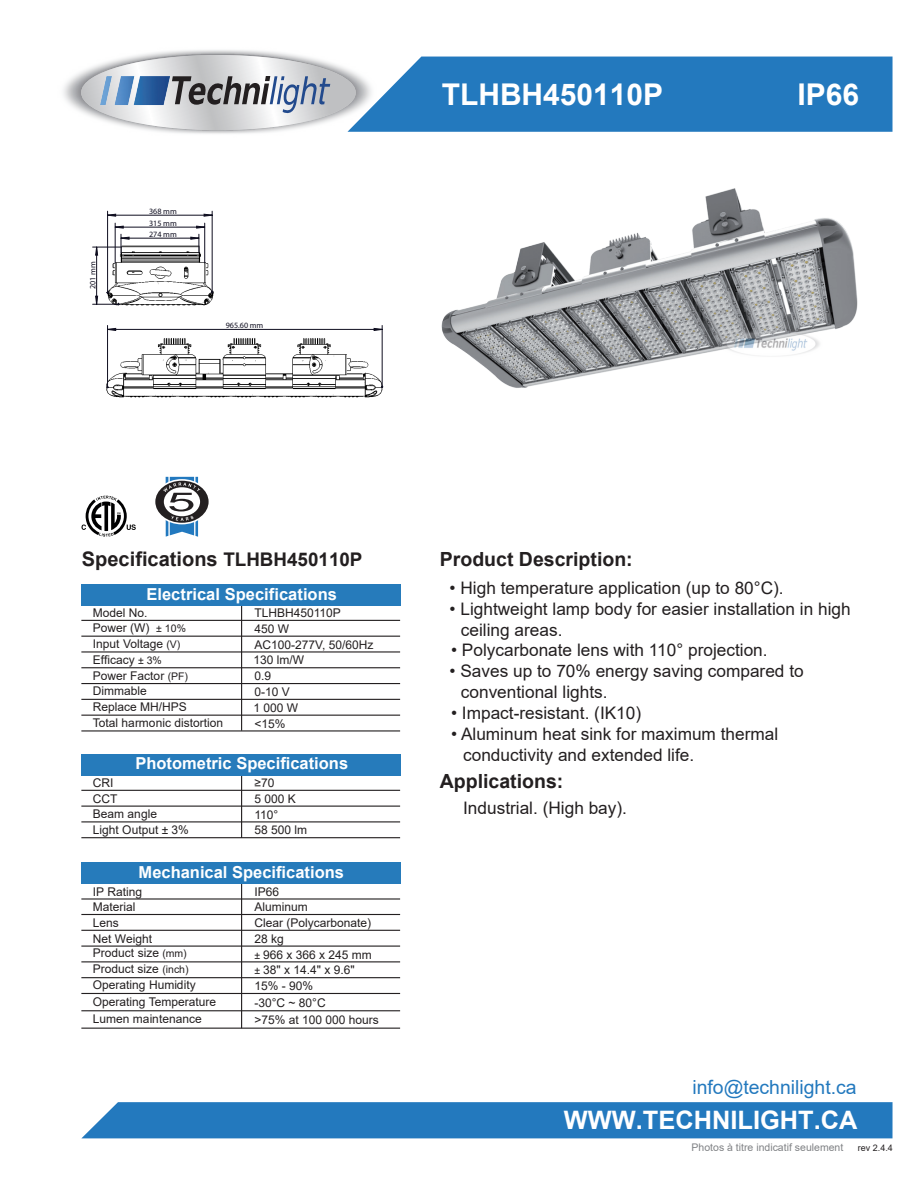
<style>
.page{position:relative;width:918px;height:1188px;background:#fff}
.page>*{position:absolute;margin:0;border:0;box-sizing:border-box;transform-origin:0 0}
.t1{font:700 30px "Arial";color:#fff}
.t2{font:700 25.35px "Arial";color:#fff}
.t3{font:700 20.1px "Arial";color:#231f20}
.t4{font:700 19.5px "Arial";color:#231f20}
.t5{font:19.35px "Arial";color:#2379be}
.t6{font:17.25px/20.7px "Arial";color:#231f20}
.t7{font:700 16.5px "Arial";color:#fff}
.t8{font:12px/15.6px "Arial";color:#231f20}
.t9{font:10.5px "Arial";color:#808285}
.t10{font:9px "Arial";color:#231f20}
.t11{font:8.1px/11.1px "Myriad Pro";color:#0f0e20}
.s1{font-size:18.9px}
.s2{font-size:10.5px}
</style>
<div class="page">
<div style="left:82px;top:1102px;width:811px;height:36px;background:#2379be"></div>
<svg style="left:378px;top:57px;width:515px;height:75px;background:#3b88c5"></svg>
<hr style="left:241px;top:880px;width:1px;height:148px;background:#231f20">
<hr style="left:81px;top:914px;width:319px;height:1px;background:#231f20">
<hr style="left:81px;top:898px;width:319px;height:2px;background:#231f20">
<hr style="left:81px;top:930px;width:319px;height:1px;background:#231f20">
<hr style="left:81px;top:946px;width:319px;height:1px;background:#231f20">
<hr style="left:81px;top:961px;width:319px;height:1px;background:#231f20">
<hr style="left:81px;top:977px;width:319px;height:1px;background:#231f20">
<hr style="left:81px;top:993px;width:319px;height:1px;background:#231f20">
<hr style="left:81px;top:1010px;width:319px;height:1px;background:#231f20">
<hr style="left:241px;top:774px;width:1px;height:64px;background:#231f20">
<hr style="left:81px;top:790px;width:319px;height:1px;background:#231f20">
<hr style="left:81px;top:806px;width:319px;height:1px;background:#231f20">
<hr style="left:81px;top:821px;width:319px;height:1px;background:#231f20">
<hr style="left:81px;top:837px;width:319px;height:1px;background:#231f20">
<div style="left:81px;top:754px;width:320px;height:21px;background:#267bbb"></div>
<hr style="left:241px;top:604px;width:1px;height:127px;background:#231f20">
<hr style="left:81px;top:620px;width:319px;height:1px;background:#231f20">
<hr style="left:81px;top:636px;width:319px;height:1px;background:#231f20">
<hr style="left:81px;top:651px;width:319px;height:2px;background:#231f20">
<hr style="left:81px;top:667px;width:319px;height:1px;background:#231f20">
<div style="left:81px;top:584px;width:320px;height:21px;background:#267bbb"></div>
<div style="left:81px;top:862px;width:320px;height:22px;background:#267bbb"></div>
<hr style="left:81px;top:1028px;width:319px;height:1px;background:#231f20">
<img style="left:63px;top:50px;width:315px;height:84px">
<svg style="left:81px;top:55px;width:275px;height:75px"></svg>
<svg style="left:172px;top:76px;width:158px;height:41px;background:#a8acb4"></svg>
<img style="left:87px;top:70px;width:96px;height:40px">
<hr style="left:81px;top:683px;width:319px;height:1px;background:#231f20">
<hr style="left:81px;top:699px;width:319px;height:1px;background:#231f20">
<hr style="left:81px;top:715px;width:319px;height:1px;background:#231f20">
<hr style="left:81px;top:730px;width:319px;height:2px;background:#231f20">
<svg style="left:82px;top:496px;width:54px;height:41px"></svg>
<svg style="left:155px;top:477px;width:54px;height:60px"></svg>
<img style="left:427px;top:65px;width:444px;height:323px">
<img style="left:106px;top:331px;width:277px;height:67px">
<svg style="left:106px;top:385px;width:278px;height:4px"></svg>
<hr style="left:382px;top:325px;width:1px;height:62px;background:#0f0e20">
<hr style="left:107px;top:325px;width:1px;height:62px;background:#0f0e20">
<hr style="left:212px;top:211px;width:1px;height:81px;background:#0f0e20">
<hr style="left:107px;top:211px;width:1px;height:82px;background:#0f0e20">
<svg style="left:93px;top:214px;width:290px;height:117px"></svg>
<p class="t11" style="left:87px;top:289px;width:29px;rotate:-90deg">201 mm</p>
<p class="t11" style="left:149px;top:206px;width:29px">368 mm</p>
<p class="t11" style="left:149px;top:218px;width:29px">315 mm<br>274 mm</p>
<p class="t11" style="left:226px;top:320px;width:39px">965.60 mm</p>
<h1 class="t1" style="left:442px;top:74px;width:223px">TLHBH450110P</h1>
<h1 class="t1" style="left:798px;top:74px;width:63px">IP66</h1>
<h3 class="t3" style="left:82px;top:545px;width:282px">Specifications <span class="s1">TLHBH450110P</span></h3>
<p class="t8" style="left:93px;top:605px;width:97px">Model No.<br>Power (W) <span class="s2">± 10%<br></span>Input Voltage <span class="s2">(V)<br></span>Efficacy <span class="s2">± 3%<br></span>Power Factor <span class="s2">(PF)</span></p>
<p class="t8" style="left:254px;top:605px;width:88px">TLHBH450110P</p>
<h3 class="t7" style="left:146px;top:582px;width:192px">Electrical Specifications</h3>
<p class="t8" style="left:255px;top:621px;width:36px">450 W</p>
<p class="t8" style="left:254px;top:652px;width:52px">130 lm/W</p>
<p class="t8" style="left:254px;top:637px;width:120px">AC100-277V, 50/60Hz</p>
<p class="t8" style="left:254px;top:668px;width:18px">0.9</p>
<p class="t8" style="left:93px;top:683px;width:132px">Dimmable<br>Replace MH/HPS<br>Total harmonic distortion</p>
<p class="t8" style="left:254px;top:684px;width:37px">0-10 V</p>
<p class="t8" style="left:254px;top:699px;width:46px">1 000 W</p>
<p class="t8" style="left:254px;top:715px;width:33px">&lt;15%</p>
<h3 class="t7" style="left:135px;top:752px;width:214px">Photometric Specifications</h3>
<p class="t8" style="left:93px;top:775px;width:97px">CRI<br>CCT<br>Beam angle<br>Light Output ± 3%</p>
<p class="t8" style="left:255px;top:774px;width:21px">≥70</p>
<p class="t8" style="left:254px;top:791px;width:54px">5 000 K<br>110°<br>58 500 lm</p>
<h3 class="t7" style="left:139px;top:861px;width:207px">Mechanical Specifications</h3>
<p class="t8" style="left:93px;top:884px;width:61px">IP Rating<br>Material<br>Lens<br>Net Weight</p>
<p class="t8" style="left:93px;top:945px;width:95px">Product size <span class="s2">(mm)</span></p>
<p class="t8" style="left:254px;top:884px;width:55px;line-height:15px">IP66<br>Aluminum</p>
<p class="t8" style="left:254px;top:915px;width:119px">Clear (Polycarbonate)<br>28 kg<br><span class="s2">±</span> 966 x 366 x 245 mm</p>
<p class="t8" style="left:93px;top:961px;width:97px">Product size <span class="s2">(inch)</span></p>
<p class="t8" style="left:254px;top:962px;width:102px"><span class="s2">±</span> 38" x 14.4" x 9.6"</p>
<p class="t8" style="left:93px;top:976px;width:125px;line-height:16.6px">Operating Humidity<br>Operating Temperature</p>
<p class="t8" style="left:254px;top:978px;width:73px;line-height:16.5px">15% - 90% -30°C ~ 80°C</p>
<p class="t8" style="left:93px;top:1011px;width:110px">Lumen maintenance</p>
<p class="t8" style="left:254px;top:1012px;width:126px">&gt;75% at 100 000 hours</p>
<h3 class="t4" style="left:440px;top:545px;width:194px">Product Description:</h3>
<h3 class="t6" style="left:450px;top:578px;width:336px">• High temperature application (up to 80°C).</h3>
<h3 class="t6" style="left:461px;top:598px;width:391px;text-indent:-11px">• Lightweight lamp body for easier installation in high ceiling areas.</h3>
<h3 class="t6" style="left:451px;top:640px;width:318px">• Polycarbonate lens with 110° projection.</h3>
<h3 class="t6" style="left:461px;top:660px;width:344px;text-indent:-11px">• Saves up to 70% energy saving compared to conventional lights.</h3>
<h3 class="t6" style="left:451px;top:703px;width:192px">• Impact-resistant. (IK10)</h3>
<h3 class="t6" style="left:463px;top:723px;width:317px;text-indent:-12px">• Aluminum heat sink for maximum thermal conductivity and extended life.</h3>
<h3 class="t4" style="left:440px;top:767px;width:125px">Applications:</h3>
<h3 class="t6" style="left:463px;top:797px;width:165px">Industrial. (High bay).</h3>
<h3 class="t5" style="left:692px;top:1074px;width:166px">info@technilight.ca</h3>
<h2 class="t2" style="left:564px;top:1102px;width:295px">WWW.TECHNILIGHT.CA</h2>
<p class="t9" style="left:692px;top:1140px;width:153px">Photos à titre indicatif seulement</p>
<p class="t10" style="left:858px;top:1142px;width:37px">rev 2.4.4</p>
</div>
